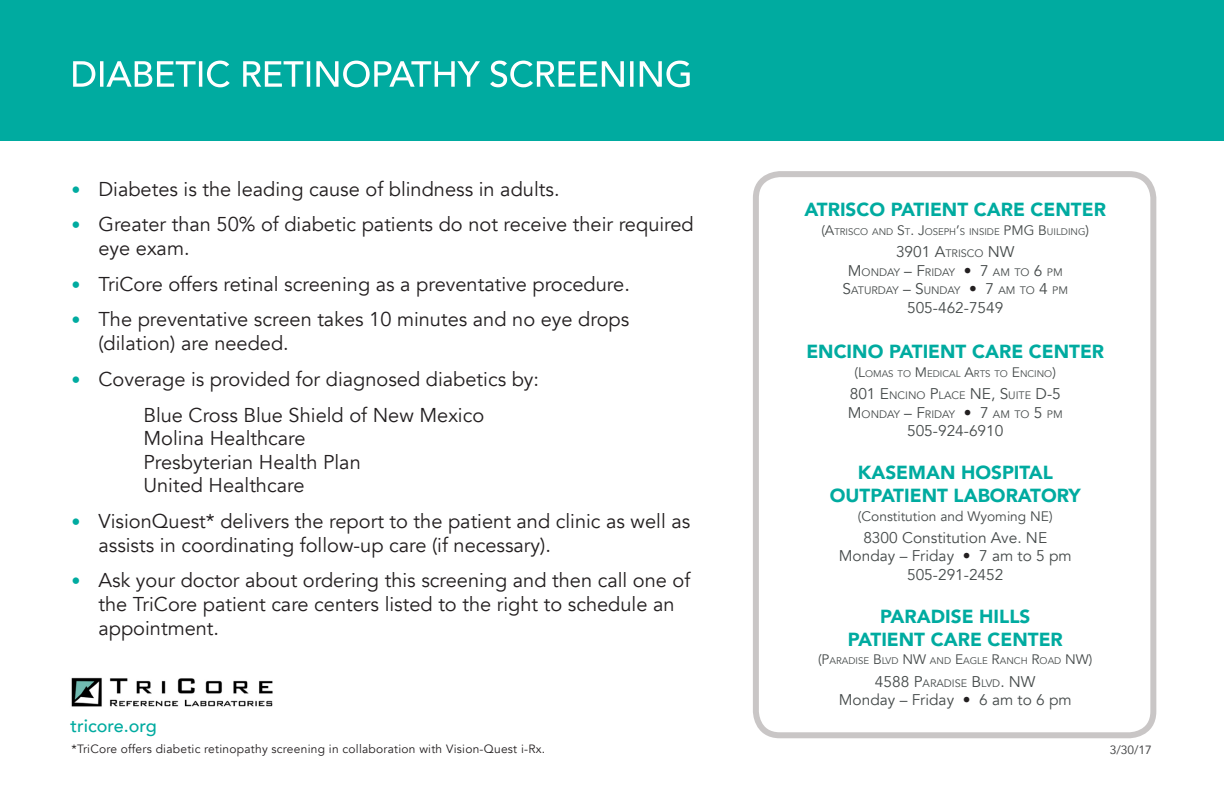
<style>
.page{position:relative;width:1224px;height:792px;background:#fff}
.page>*{position:absolute;margin:0;border:0;box-sizing:border-box;transform-origin:0 0}
.t1{font:20px/24px "Avenir";color:#231f20}
.t2{font:900 19px/22.8px "Avenir";color:#00aba0;text-align:center}
.t3{font:500 18px "Avenir";color:#00aba0}
.t4{font:15.4px "Avenir";color:#464b4b}
.t5{font:15.4px "Avenir";color:#464b4b}
.t6{font:13.8px "Avenir";color:#464b4b}
.t7{font:12px "Avenir";letter-spacing:.02em;color:#231f20}
.general_copy{font:12px "Avenir";color:#4b4c4d}
.t8{font:10.8px "Avenir";color:#464b4b}
.t9{font:9.6px "Avenir";color:#464b4b}
.s1{font-size:18px;color:#00aba0}
.s2{font-size:13.8px}
.s3{font-size:10.8px}
.s4{font-size:15.4px}
.s5{font-size:15.4px;color:#231f20}
.s6{color:#231f20}
</style>
<div class="page">
<div style="left:0;top:0;width:1224px;height:141px;background:#00aba0"></div>
<svg style="left:73px;top:61px;width:617px;height:26px"></svg>
<img style="left:71px;top:677px;width:202px;height:30px">
<div style="left:753px;top:171px;width:403px;height:567px;border:6px solid #c9c6c6;border-radius:24px"></div>
<p class="t1" style="left:71px;top:177px;width:490px"><span class="s1">•</span> Diabetes is the leading cause of blindness in adults.</p>
<p class="t1" style="left:98px;top:213px;width:597px;text-indent:-27px"><span class="s1">•</span> Greater than 50% of diabetic patients do not receive their required eye exam.</p>
<p class="t1" style="left:71px;top:272px;width:560px"><span class="s1">•</span> TriCore offers retinal screening as a preventative procedure.</p>
<p class="t1" style="left:98px;top:308px;width:532px;text-indent:-27px"><span class="s1">•</span> The preventative screen takes 10 minutes and no eye drops (dilation) are needed.</p>
<p class="t1" style="left:71px;top:367px;width:469px"><span class="s1">•</span> Coverage is provided for diagnosed diabetics by:</p>
<p class="t1" style="left:143px;top:403px;width:342px">Blue Cross Blue Shield of New Mexico</p>
<p class="t1" style="left:143px;top:427px;width:164px">Molina Healthcare</p>
<p class="t1" style="left:143px;top:450px;width:219px">Presbyterian Health Plan</p>
<p class="t1" style="left:143px;top:474px;width:163px">United Healthcare</p>
<p class="t1" style="left:98px;top:509px;width:593px;text-indent:-27px"><span class="s1">•</span> VisionQuest* delivers the report to the patient and clinic as well as assists in coordinating follow-up care (if necessary).</p>
<p class="t1" style="left:98px;top:569px;width:593px;text-indent:-27px"><span class="s1">•</span> Ask your doctor about ordering this screening and then call one of the TriCore patient care centers listed to the right to schedule an appointment.</p>
<p class="t3" style="left:71px;top:710px;width:88px">tricore.org</p>
<p class="t7" style="left:71px;top:742px;width:475px">*TriCore offers diabetic retinopathy screening in collaboration with Vision-Quest i-Rx.</p>
<p class="t2" style="left:805px;top:198px;width:303px">ATRISCO PATIENT CARE CENTER</p>
<p class="t9" style="left:821px;top:226px;width:269px"><span class="s2">(A</span>TRISCO AND <span class="s2">S</span>T<span class="s2">. J</span>OSEPH<span class="s2">’</span>S INSIDE <span class="s2">PMG B</span>UILDING<span class="s2">)</span></p>
<p class="t5" style="left:896px;top:243px;width:120px">3901 A<span class="s3">TRISCO</span> NW</p>
<p class="t8" style="left:848px;top:265px;width:214px"><span class="s4">M</span>ONDAY <span class="s4">– F</span>RIDAY <span class="s5">•</span> <span class="s4">7</span> AM TO <span class="s4">6</span> PM</p>
<p class="t8" style="left:843px;top:284px;width:225px"><span class="s4">S</span>ATURDAY <span class="s4">– S</span>UNDAY <span class="s5">•</span> <span class="s4">7</span> AM TO <span class="s4">4</span> PM</p>
<p class="t5" style="left:907px;top:298px;width:98px">505-462-7549</p>
<p class="t2" style="left:806px;top:340px;width:299px">ENCINO PATIENT CARE CENTER</p>
<p class="t9" style="left:855px;top:368px;width:203px"><span class="s2">(L</span>OMAS TO <span class="s2">M</span>EDICAL <span class="s2">A</span>RTS TO <span class="s2">E</span> NCINO<span class="s2">)</span></p>
<p class="t8" style="left:850px;top:389px;width:213px"><span class="s4">801 E</span>NCINO <span class="s4">P</span>LACE <span class="s4">NE, S</span>UITE <span class="s4">D-5</span></p>
<p class="t8" style="left:848px;top:407px;width:214px"><span class="s4">M</span>ONDAY <span class="s4">– F</span>RIDAY <span class="s5">•</span> <span class="s4">7</span> AM TO <span class="s4">5</span> PM</p>
<p class="t5" style="left:907px;top:422px;width:98px">505-924-6910</p>
<p class="t2" style="left:830px;top:461px;width:252px">KASEMAN HOSPITAL<br>OUTPATIENT LABORATORY</p>
<p class="t6" style="left:858px;top:508px;width:196px">(Constitution and Wyoming NE)</p>
<p class="t4" style="left:863px;top:528px;width:185px">8300 Constitution Ave. NE</p>
<p class="t4" style="left:839px;top:547px;width:234px">Monday – Friday <span class="s6">•</span> 7 am to 5 pm</p>
<p class="t4" style="left:907px;top:566px;width:98px">505-291-2452</p>
<p class="t2" style="left:880px;top:605px;width:152px">PARADISE HILLS</p>
<p class="t2" style="left:848px;top:627px;width:217px">PATIENT CARE CENTER</p>
<p class="t9" style="left:818px;top:655px;width:276px"><span class="s2">(P</span>ARADISE <span class="s2">B</span>LVD <span class="s2">NW</span> AND <span class="s2">E</span>AG LE <span class="s2">R</span>ANCH <span class="s2">R</span>OAD <span class="s2">NW)</span></p>
<p class="t8" style="left:875px;top:677px;width:162px"><span class="s4">4588 P</span>ARADISE <span class="s4">B</span>LVD<span class="s4">. NW</span></p>
<p class="t4" style="left:839px;top:691px;width:234px">Monday – Friday <span class="s6">•</span> 6 am to 6 pm</p>
<p class="general_copy" style="left:1110px;top:740px;width:44px">3/30/17</p>
</div>
